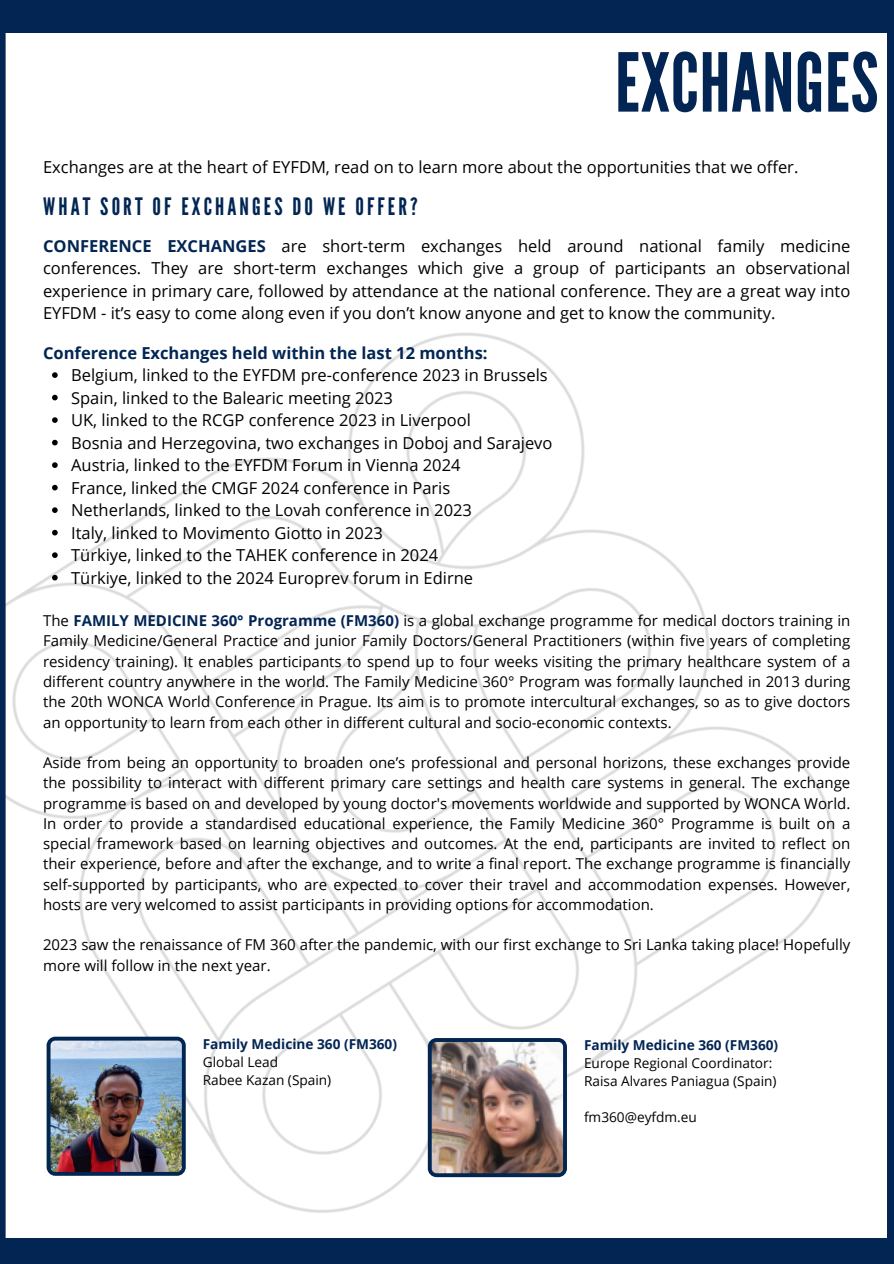
<style>
.page{position:relative;width:894px;height:1264px;background:#fff}
.page>*{position:absolute;margin:0;border:0;box-sizing:border-box;transform-origin:0 0}
.t1{font:81px "League Gothic";letter-spacing:.01em;color:#022553}
.t2{font:24px "League Gothic";letter-spacing:.13em;color:#022553}
.t3{font:16.5px/22.5px "Open Sans";color:#000;text-align:justify}
.t4{font:700 16.5px "Open Sans";color:#022553}
.t5{font:15px/20.2px "Open Sans";color:#000;text-align:justify}
.t6{font:13.65px "Open Sans";color:#000}
.t7{font:700 13.65px "Open Sans";color:#022553}
.s1{font-weight:700;color:#022553}
</style>
<div class="page">
<img style="left:6px;top:332px;width:829px;height:881px">
<div style="left:0;top:0;width:893px;height:33px;background:#022553"></div>
<div style="left:0;top:26px;width:6px;height:1237px;background:#022553"></div>
<div style="left:0;top:1238px;width:893px;height:25px;background:#022553"></div>
<svg style="left:52px;top:372px;width:6px;height:6px"></svg>
<svg style="left:52px;top:395px;width:6px;height:5px"></svg>
<svg style="left:52px;top:417px;width:6px;height:6px"></svg>
<svg style="left:52px;top:440px;width:6px;height:5px"></svg>
<svg style="left:52px;top:462px;width:6px;height:6px"></svg>
<svg style="left:52px;top:485px;width:6px;height:5px"></svg>
<svg style="left:52px;top:507px;width:6px;height:6px"></svg>
<svg style="left:52px;top:530px;width:6px;height:5px"></svg>
<svg style="left:52px;top:552px;width:6px;height:6px"></svg>
<svg style="left:52px;top:575px;width:6px;height:5px"></svg>
<div style="left:887px;top:0;width:6px;height:1263px;background:#022553"></div>
<img style="left:47px;top:1036px;width:139px;height:139px">
<img style="left:427px;top:1038px;width:139px;height:139px">
<p class="t1" style="left:615px;top:36px;width:265px">EXCHANGES</p>
<p class="t3" style="left:43px;top:155px;width:756px">Exchanges are at the heart of EYFDM, read on to learn more about the opportunities that we offer.</p>
<p class="t2" style="left:43px;top:193px;width:376px">WHAT SORT OF EXCHANGES DO WE OFFER?</p>
<p class="t3" style="left:43px;top:234px;width:808px"><span class="s1">CONFERENCE EXCHANGES</span> are short-term exchanges held around national family medicine conferences. They are short-term exchanges which give a group of participants an observational experience in primary care, followed by attendance at the national conference. They are a great way into EYFDM - it’s easy to come along even if you don’t know anyone and get to know the community.</p>
<h1 class="t4" style="left:43px;top:341px;width:446px">Conference Exchanges held within the last 12 months:</h1>
<h5 class="t3" style="left:71px;top:363px;width:478px">Belgium, linked to the EYFDM pre-conference 2023 in Brussels</h5>
<h3 class="t3" style="left:71px;top:386px;width:323px">Spain, linked to the Balearic meeting 2023</h3>
<h5 class="t3" style="left:71px;top:408px;width:401px">UK, linked to the RCGP conference 2023 in Liverpool</h5>
<h4 class="t3" style="left:71px;top:431px;width:483px">Bosnia and Herzegovina, two exchanges in Doboj and Sarajevo</h4>
<p class="t3" style="left:71px;top:453px;width:391px">Austria, linked to the EYFDM Forum in Vienna 2024</p>
<p class="t3" style="left:71px;top:476px;width:380px">France, linked the CMGF 2024 conference in Paris</p>
<p class="t3" style="left:71px;top:498px;width:402px">Netherlands, linked to the Lovah conference in 2023</p>
<p class="t3" style="left:71px;top:521px;width:313px">Italy, linked to Movimento Giotto in 2023</p>
<p class="t3" style="left:71px;top:543px;width:368px">Türkiye, linked to the TAHEK conference in 2024</p>
<p class="t3" style="left:71px;top:566px;width:403px">Türkiye, linked to the 2024 Europrev forum in Edirne</p>
<p class="t5" style="left:43px;top:610px;width:808px">The <span class="s1">FAMILY MEDICINE 360° Programme (FM360)</span> is a global exchange programme for medical doctors training in Family Medicine/General Practice and junior Family Doctors/General Practitioners (within five years of completing residency training). It enables participants to spend up to four weeks visiting the primary healthcare system of a different country anywhere in the world. The Family Medicine 360° Program was formally launched in 2013 during the 20th WONCA World Conference in Prague. Its aim is to promote intercultural exchanges, so as to give doctors an opportunity to learn from each other in different cultural and socio-economic contexts.</p>
<p class="t5" style="left:43px;top:752px;width:808px">Aside from being an opportunity to broaden one’s professional and personal horizons, these exchanges provide the possibility to interact with different primary care settings and health care systems in general. The exchange programme is based on and developed by young doctor's movements worldwide and supported by WONCA World.<br>In order to provide a standardised educational experience, the Family Medicine 360° Programme is built on a special framework based on learning objectives and outcomes. At the end, participants are invited to reflect on their experience, before and after the exchange, and to write a final report. The exchange programme is financially self-supported by participants, who are expected to cover their travel and accommodation expenses. However, hosts are very welcomed to assist participants in providing options for accommodation.</p>
<p class="t5" style="left:43px;top:934px;width:808px">2023 saw the renaissance of FM 360 after the pandemic, with our first exchange to Sri Lanka taking place! Hopefully more will follow in the next year.</p>
<h5 class="t7" style="left:203px;top:1034px;width:196px">Family Medicine 360 (FM360)</h5>
<h5 class="t6" style="left:203px;top:1052px;width:77px">Global Lead</h5>
<h5 class="t6" style="left:203px;top:1070px;width:130px">Rabee Kazan (Spain)</h5>
<p class="t7" style="left:584px;top:1035px;width:196px">Family Medicine 360 (FM360)</p>
<p class="t6" style="left:584px;top:1053px;width:190px">Europe Regional Coordinator:</p>
<p class="t6" style="left:584px;top:1071px;width:194px">Raisa Alvares Paniagua (Spain)</p>
<p class="t6" style="left:584px;top:1107px;width:114px">fm360@eyfdm.eu</p>
</div>
